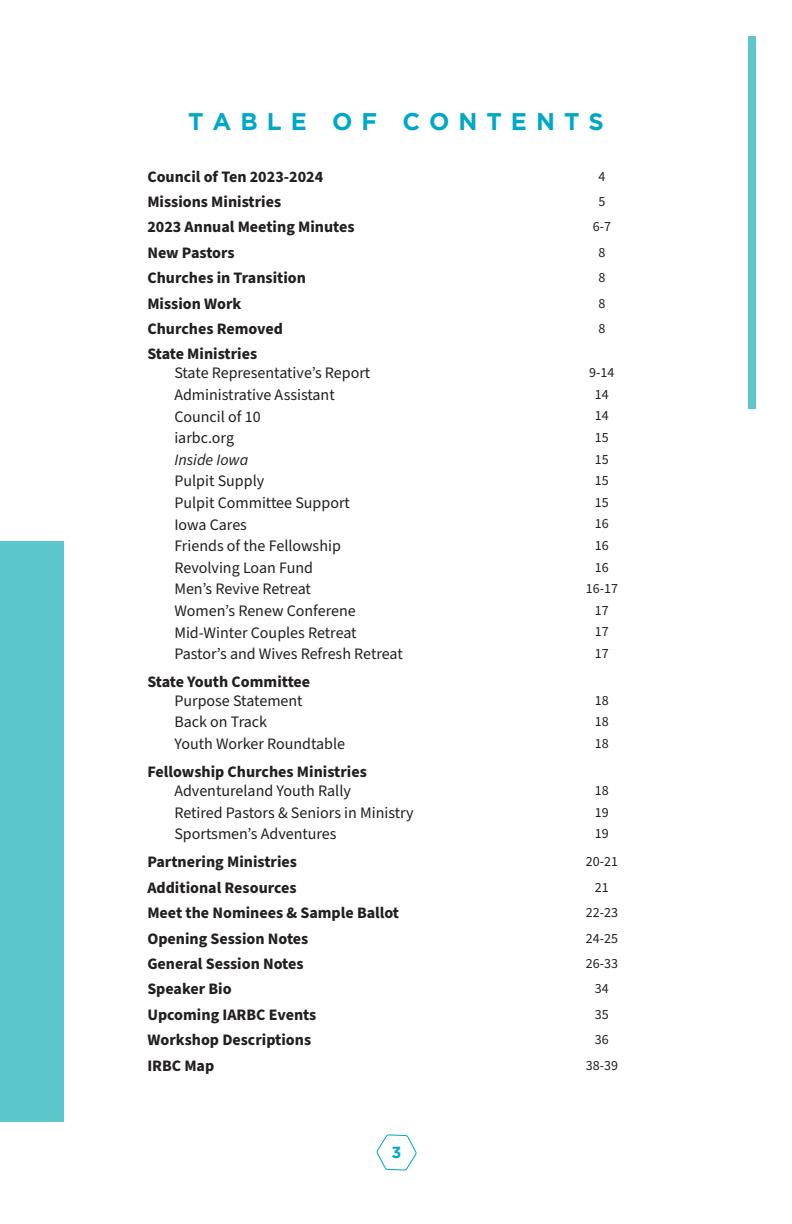
<style>
.page{position:relative;width:792px;height:1224px;background:#fff}
.page>*{position:absolute;margin:0;border:0;box-sizing:border-box;transform-origin:0 0}
.activities_body{font:700 24px "Gotham";letter-spacing:.375em;color:#00a8c7}
.top_of_session_notes{font:16px "Source Sans Pro";color:#231f20}
.top_of_session_notes-2{font:700 16px "Source Sans Pro";color:#231f20}
.top_of_session_notes-3{font:italic 16px "Source Sans Pro";color:#231f20}
.t1{font:700 16px "Gotham";color:#00a8c7}
.top_of_session_notes-4{font:14px "Source Sans Pro";color:#231f20}
</style>
<div class="page">
<svg style="left:376px;top:1134px;width:41px;height:37px"></svg>
<div style="left:0;top:541px;width:63px;height:581px;background:#5dc5cc"></div>
<div style="left:748px;top:36px;width:8px;height:373px;background:#5dc5cc"></div>
<p class="activities_body" style="left:188px;top:108px;width:417px">TABLE OF CONTENTS</p>
<p class="top_of_session_notes-2" style="left:147px;top:165px;width:177px">Council of Ten 2023-2024</p>
<p class="top_of_session_notes-4" style="left:598px;top:167px;width:8px">4</p>
<p class="top_of_session_notes-2" style="left:147px;top:191px;width:135px">Missions Ministries</p>
<p class="top_of_session_notes-4" style="left:598px;top:192px;width:8px">5</p>
<p class="top_of_session_notes-2" style="left:147px;top:216px;width:209px">2023 Annual Meeting Minutes</p>
<p class="top_of_session_notes-4" style="left:593px;top:217px;width:20px">6-7</p>
<p class="top_of_session_notes-2" style="left:147px;top:242px;width:89px">New Pastors</p>
<p class="top_of_session_notes-4" style="left:598px;top:243px;width:8px">8</p>
<p class="top_of_session_notes-2" style="left:147px;top:267px;width:160px">Churches in Transition</p>
<p class="top_of_session_notes-4" style="left:598px;top:268px;width:8px">8</p>
<p class="top_of_session_notes-2" style="left:147px;top:292px;width:96px">Mission Work</p>
<p class="top_of_session_notes-4" style="left:598px;top:294px;width:8px">8</p>
<p class="top_of_session_notes-2" style="left:147px;top:318px;width:137px">Churches Removed</p>
<p class="top_of_session_notes-4" style="left:598px;top:319px;width:8px">8</p>
<p class="top_of_session_notes-2" style="left:147px;top:343px;width:111px">State Ministries</p>
<p class="top_of_session_notes" style="left:174px;top:362px;width:197px">State Representative’s Report</p>
<p class="top_of_session_notes-4" style="left:589px;top:363px;width:27px">9-14</p>
<p class="top_of_session_notes" style="left:174px;top:384px;width:162px">Administrative Assistant</p>
<p class="top_of_session_notes-4" style="left:595px;top:385px;width:15px">14</p>
<p class="top_of_session_notes" style="left:174px;top:406px;width:88px">Council of 10</p>
<p class="top_of_session_notes-4" style="left:595px;top:406px;width:15px">14</p>
<p class="top_of_session_notes" style="left:174px;top:427px;width:61px">iarbc.org</p>
<p class="top_of_session_notes-4" style="left:595px;top:428px;width:15px">15</p>
<p class="top_of_session_notes-3" style="left:174px;top:449px;width:75px">Inside Iowa</p>
<p class="top_of_session_notes-4" style="left:595px;top:450px;width:15px">15</p>
<p class="top_of_session_notes" style="left:174px;top:470px;width:91px">Pulpit Supply</p>
<p class="top_of_session_notes-4" style="left:595px;top:471px;width:15px">15</p>
<p class="top_of_session_notes" style="left:174px;top:492px;width:177px">Pulpit Committee Support</p>
<p class="top_of_session_notes-4" style="left:595px;top:493px;width:15px">15</p>
<p class="top_of_session_notes" style="left:174px;top:514px;width:74px">Iowa Cares</p>
<p class="top_of_session_notes-4" style="left:595px;top:514px;width:15px">16</p>
<p class="top_of_session_notes" style="left:174px;top:535px;width:168px">Friends of the Fellowship</p>
<p class="top_of_session_notes-4" style="left:595px;top:536px;width:15px">16</p>
<p class="top_of_session_notes" style="left:174px;top:557px;width:140px">Revolving Loan Fund</p>
<p class="top_of_session_notes-4" style="left:595px;top:558px;width:15px">16</p>
<p class="top_of_session_notes" style="left:174px;top:578px;width:138px">Men’s Revive Retreat</p>
<p class="top_of_session_notes-4" style="left:586px;top:579px;width:34px">16-17</p>
<p class="top_of_session_notes" style="left:174px;top:600px;width:183px">Women’s Renew Conferene</p>
<p class="top_of_session_notes-4" style="left:595px;top:601px;width:15px">17</p>
<p class="top_of_session_notes" style="left:174px;top:622px;width:184px">Mid-Winter Couples Retreat</p>
<p class="top_of_session_notes-4" style="left:595px;top:622px;width:15px">17</p>
<p class="top_of_session_notes" style="left:174px;top:643px;width:230px">Pastor’s and Wives Refresh Retreat</p>
<p class="top_of_session_notes-4" style="left:595px;top:644px;width:15px">17</p>
<p class="top_of_session_notes-2" style="left:147px;top:671px;width:164px">State Youth Committee</p>
<p class="top_of_session_notes" style="left:174px;top:690px;width:130px">Purpose Statement</p>
<p class="top_of_session_notes-4" style="left:595px;top:691px;width:15px">18</p>
<p class="top_of_session_notes" style="left:174px;top:711px;width:94px">Back on Track</p>
<p class="top_of_session_notes-4" style="left:595px;top:712px;width:15px">18</p>
<p class="top_of_session_notes" style="left:174px;top:733px;width:172px">Youth Worker Roundtable</p>
<p class="top_of_session_notes-4" style="left:595px;top:734px;width:15px">18</p>
<p class="top_of_session_notes-2" style="left:147px;top:761px;width:221px">Fellowship Churches Ministries</p>
<p class="top_of_session_notes" style="left:174px;top:780px;width:178px">Adventureland Youth Rally</p>
<p class="top_of_session_notes-4" style="left:595px;top:781px;width:15px">18</p>
<p class="top_of_session_notes" style="left:174px;top:802px;width:241px">Retired Pastors &amp; Seniors in Ministry</p>
<p class="top_of_session_notes-4" style="left:595px;top:803px;width:15px">19</p>
<p class="top_of_session_notes" style="left:174px;top:823px;width:164px">Sportsmen’s Adventures</p>
<p class="top_of_session_notes-4" style="left:595px;top:824px;width:15px">19</p>
<p class="top_of_session_notes-2" style="left:147px;top:851px;width:151px">Partnering Ministries</p>
<p class="top_of_session_notes-4" style="left:586px;top:852px;width:34px">20-21</p>
<p class="top_of_session_notes-2" style="left:147px;top:877px;width:151px">Additional Resources</p>
<p class="top_of_session_notes-4" style="left:595px;top:878px;width:15px">21</p>
<p class="top_of_session_notes-2" style="left:147px;top:902px;width:253px">Meet the Nominees &amp; Sample Ballot</p>
<p class="top_of_session_notes-4" style="left:586px;top:903px;width:34px">22-23</p>
<p class="top_of_session_notes-2" style="left:147px;top:927px;width:163px">Opening Session Notes</p>
<p class="top_of_session_notes-4" style="left:586px;top:929px;width:34px">24-25</p>
<p class="top_of_session_notes-2" style="left:147px;top:953px;width:158px">General Session Notes</p>
<p class="top_of_session_notes-4" style="left:586px;top:954px;width:34px">26-33</p>
<p class="top_of_session_notes-2" style="left:147px;top:978px;width:86px">Speaker Bio</p>
<p class="top_of_session_notes-4" style="left:595px;top:979px;width:15px">34</p>
<p class="top_of_session_notes-2" style="left:147px;top:1004px;width:171px">Upcoming IARBC Events</p>
<p class="top_of_session_notes-4" style="left:595px;top:1005px;width:15px">35</p>
<p class="top_of_session_notes-2" style="left:147px;top:1029px;width:165px">Workshop Descriptions</p>
<p class="top_of_session_notes-4" style="left:595px;top:1030px;width:15px">36</p>
<p class="top_of_session_notes-2" style="left:147px;top:1054px;width:68px">IRBC Map</p>
<p class="top_of_session_notes-4" style="left:586px;top:1056px;width:34px">38-39</p>
<p class="t1" style="left:392px;top:1144px;width:11px">3</p>
</div>
